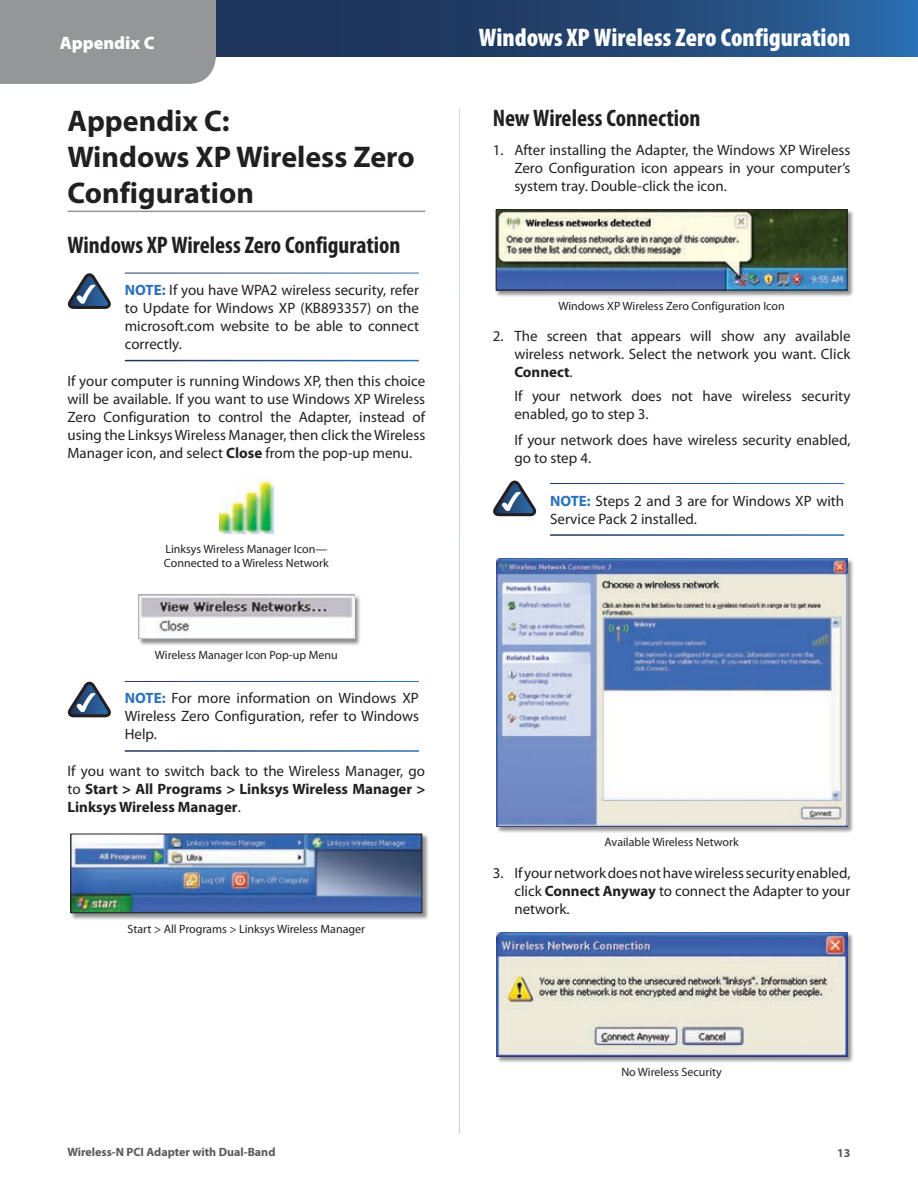
<style>
.page{position:relative;width:918px;height:1188px;background:#fff}
.page>*{position:absolute;margin:0;border:0;box-sizing:border-box;transform-origin:0 0}
.t1{font:700 30px/36px "Myriad Pro";color:#231f20}
.t2{font:900 condensed 25.5px "Myriad Pro";color:#fff}
.t3{font:700 condensed 24px "Myriad Pro";color:#231f20}
.t4{font:900 18px "Myriad Pro";color:#fff}
.t5{font:15px/18px "Myriad Pro";color:#231f20;text-align:justify}
.t6{font:700 15px/18px "Myriad Pro";color:#231f20;text-align:justify}
.t7{font:12px/14.4px "Myriad Pro";color:#231f20}
.t8{font:700 12px "Myriad Pro";color:#58595b}
.s1{font-weight:700;color:#2972b9}
.s2{font-weight:700}
.s3{font-weight:400}
</style>
<div class="page">
<div style="left:0;top:0;width:216px;height:84px;background:#949698"></div>
<svg style="left:219px;top:3px;width:696px;height:51px;background:#224573"></svg>
<hr style="left:68px;top:211px;width:357px;height:1px;background:#949698">
<svg style="left:68px;top:273px;width:43px;height:36px"></svg>
<img style="left:219px;top:479px;width:54px;height:54px">
<div style="left:138px;top:594px;width:223px;height:52px;background:#231f20;opacity:.5"></div>
<img style="left:138px;top:594px;width:216px;height:45px">
<svg style="left:68px;top:682px;width:43px;height:35px"></svg>
<div style="left:70px;top:833px;width:359px;height:87px;background:#231f20;opacity:.5"></div>
<img style="left:72px;top:836px;width:348px;height:75px">
<div style="left:70px;top:834px;width:352px;height:79px;border:1px solid #231f20"></div>
<div style="left:496px;top:209px;width:358px;height:88px;background:#231f20;opacity:.5"></div>
<img style="left:498px;top:211px;width:348px;height:77px">
<div style="left:496px;top:209px;width:352px;height:81px;border:1px solid #231f20"></div>
<svg style="left:493px;top:481px;width:43px;height:35px"></svg>
<div style="left:496px;top:559px;width:358px;height:274px;background:#231f20;opacity:.5"></div>
<img style="left:496px;top:559px;width:351px;height:267px">
<div style="left:496px;top:932px;width:358px;height:131px;background:#231f20;opacity:.5"></div>
<img style="left:496px;top:932px;width:351px;height:124px">
<p class="t4" style="left:60px;top:30px;width:96px">Appendix C</p>
<h2 class="t2" style="left:479px;top:21px;width:373px">Windows XP Wireless Zero Configuration</h2>
<h1 class="t1" style="left:68px;top:101px;width:349px">Appendix C:<br>Windows XP Wireless Zero<br>Configuration</h1>
<h3 class="t3" style="left:68px;top:230px;width:335px">Windows XP Wireless Zero Configuration</h3>
<p class="t5" style="left:125px;top:281px;width:296px"><span class="s1">NOTE:</span> If you have WPA2 wireless security, refer to Update for Windows XP (KB893357) on the microsoft.com website to be able to connect correctly.</p>
<p class="t5" style="left:67px;top:372px;width:359px">If your computer is running Windows XP, then this choice will be available. If you want to use Windows XP Wireless Zero Configuration to control the Adapter, instead of using the Linksys Wireless Manager, then click the Wireless Manager icon, and select <span class="s2">Close</span> from the pop-up menu.</p>
<p class="t7" style="left:164px;top:542px;width:166px">Linksys Wireless Manager Icon—<br>Connected to a Wireless Network</p>
<p class="t7" style="left:155px;top:647px;width:184px">Wireless Manager Icon Pop-up Menu</p>
<p class="t5" style="left:125px;top:689px;width:296px"><span class="s1">NOTE:</span> For more information on Windows XP Wireless Zero Configuration, refer to Windows Help.</p>
<p class="t6" style="left:67px;top:762px;width:359px"><span class="s3">If you want to switch back to the Wireless Manager, go to</span> Start &gt; All Programs &gt; Linksys Wireless Manager &gt; Linksys Wireless Manager<span class="s3">.</span></p>
<p class="t7" style="left:128px;top:922px;width:239px">Start &gt; All Programs &gt; Linksys Wireless Manager</p>
<h3 class="t3" style="left:493px;top:103px;width:209px">New Wireless Connection</h3>
<p class="t5" style="left:514px;top:141px;width:338px;text-indent:-22px">1. After installing the Adapter, the Windows XP Wireless Zero Configuration icon appears in your computer’s system tray. Double-click the icon.</p>
<p class="t7" style="left:558px;top:298px;width:228px">Windows XP Wireless Zero Configuration Icon</p>
<p class="t5" style="left:514px;top:327px;width:338px;text-indent:-22px">2. The screen that appears will show any available wireless network. Select the network you want. Click <span class="s2">Connect</span>.</p>
<p class="t5" style="left:514px;top:386px;width:338px">If your network does not have wireless security enabled, go to step 3.</p>
<p class="t5" style="left:514px;top:431px;width:338px">If your network does have wireless security enabled, go to step 4.</p>
<p class="t5" style="left:550px;top:491px;width:296px"><span class="s1">NOTE:</span> Steps 2 and 3 are for Windows XP with<br>Service Pack 2 installed.</p>
<p class="t7" style="left:605px;top:835px;width:136px">Available Wireless Network</p>
<p class="t5" style="left:514px;top:863px;width:338px;text-indent:-22px">3. If your network does not have wireless security enabled, click <span class="s2">Connect Anyway</span> to connect the Adapter to your network.</p>
<p class="t7" style="left:621px;top:1065px;width:102px">No Wireless Security</p>
<p class="t8" style="left:68px;top:1144px;width:209px">Wireless-N PCI Adapter with Dual-Band</p>
<p class="t8" style="left:837px;top:1145px;width:15px">13</p>
</div>
